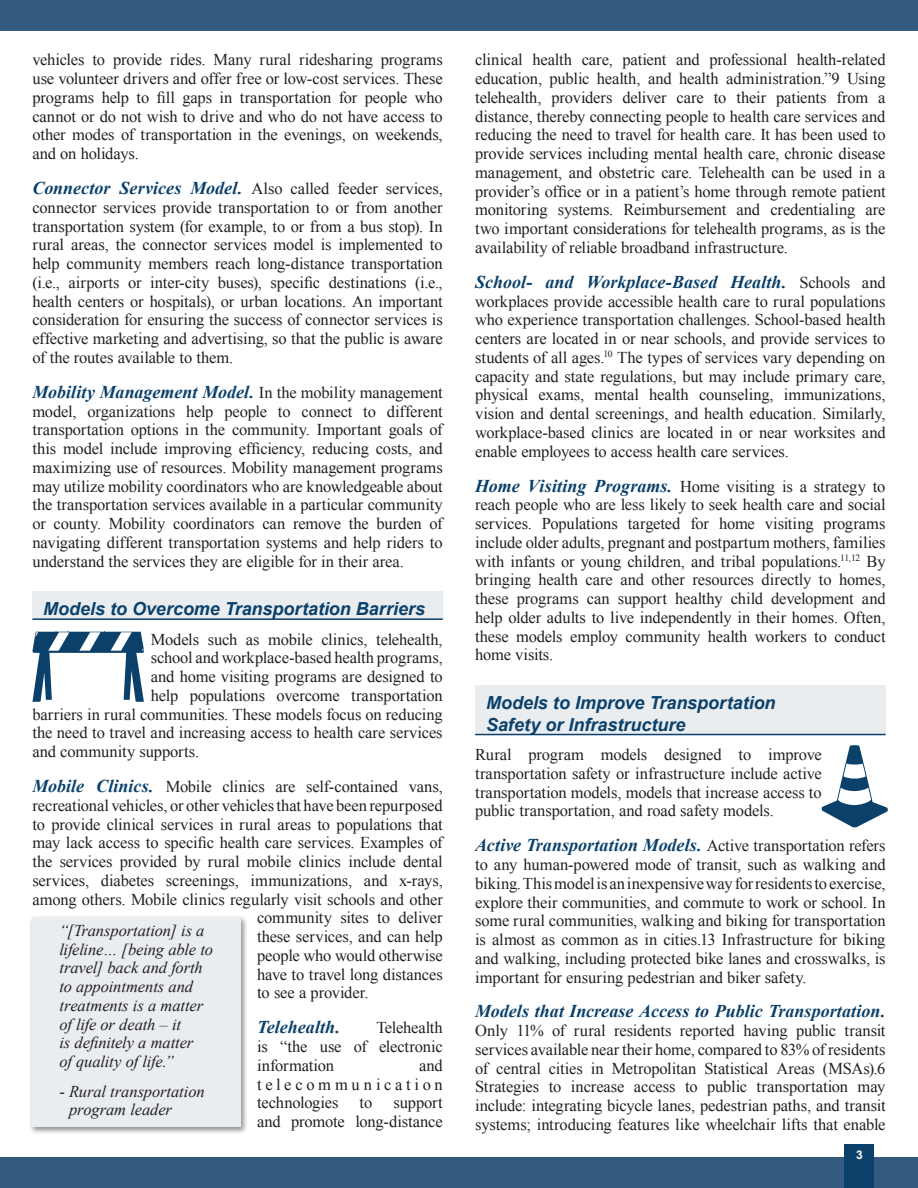
<style>
.page{position:relative;width:918px;height:1188px;background:#fff}
.page>*{position:absolute;margin:0;border:0;box-sizing:border-box;transform-origin:0 0}
.Body_Text_w_In-Line{font:italic 700 18px "Times New Roman";color:#0a406a}
.Heading_2{font:italic 700 18px/21.6px "Arial";color:#0a406a}
.Body_Text_w_In-Line-2{font:16.5px/18.8px "Times New Roman";letter-spacing:-.01em;color:#231f20;text-align:justify}
.Body_Text{font:16.5px/18.8px "Times New Roman";letter-spacing:-.01em;color:#231f20;text-align:justify}
.Callout_Text{font:italic 16.5px/18.8px "Times New Roman";letter-spacing:-.01em;color:#231f20}
.t1{font:700 12px "Arial";color:#fff}
.s1{font-weight:700;font-style:italic;font-size:18px;color:#0a406a}
.s2{font-weight:400;font-style:normal;font-size:16.5px;color:#231f20}
</style>
<div class="page">
<div style="left:0;top:0;width:918px;height:31px;background:#345a80"></div>
<div style="left:0;top:1157px;width:918px;height:31px;background:#345a80"></div>
<div style="left:844px;top:1145px;width:30px;height:43px;background:#0a406a"></div>
<div style="left:32px;top:591px;width:411px;height:28px;background:#eaedf0"></div>
<hr style="left:32px;top:618px;width:411px;height:2px;background:#0a406a">
<div style="left:475px;top:685px;width:411px;height:49px;background:#eaedf0"></div>
<hr style="left:475px;top:734px;width:411px;height:1px;background:#0a406a">
<div style="left:29px;top:914px;width:218px;height:220px;background:#231f20;opacity:.5"></div>
<div style="left:32px;top:917px;width:209px;height:161px;background:#eaedf0"></div>
<div style="left:32px;top:1078px;width:209px;height:49px;background:#eaedf0"></div>
<svg style="left:32px;top:632px;width:113px;height:70px"></svg>
<svg style="left:822px;top:745px;width:66px;height:82px"></svg>
<p class="Body_Text_w_In-Line-2" style="left:32px;top:50px;width:412px">vehicles to provide rides. Many rural ridesharing programs use volunteer drivers and offer free or low-cost services. These programs help to fill gaps in transportation for people who cannot or do not wish to drive and who do not have access to other modes of transportation in the evenings, on weekends, and on holidays.</p>
<p class="Body_Text_w_In-Line-2" style="left:32px;top:179px;width:412px"><span class="s1">Connector Services Model.</span> Also called feeder services, connector services provide transportation to or from another transportation system (for example, to or from a bus stop). In rural areas, the connector services model is implemented to help community members reach long-distance transportation (i.e., airports or inter-city buses), specific destinations (i.e., health centers or hospitals), or urban locations. An important consideration for ensuring the success of connector services is effective marketing and advertising, so that the public is aware of the routes available to them.</p>
<p class="Body_Text_w_In-Line" style="left:32px;top:379px;width:412px">Mobility Management Model. <span class="s2">In the mobility management</span></p>
<p class="Body_Text_w_In-Line-2" style="left:32px;top:401px;width:412px">model, organizations help people to connect to different transportation options in the community. Important goals of this model include improving efficiency, reducing costs, and maximizing use of resources. Mobility management programs may utilize mobility coordinators who are knowledgeable about the transportation services available in a particular community or county. Mobility coordinators can remove the burden of navigating different transportation systems and help riders to understand the services they are eligible for in their area.</p>
<p class="Heading_2" style="left:43px;top:599px;width:384px">Models to Overcome Transportation Barriers</p>
<p class="Body_Text" style="left:151px;top:630px;width:293px">Models such as mobile clinics, telehealth,</p>
<p class="Body_Text" style="left:151px;top:648px;width:293px">school and workplace-based health programs,</p>
<p class="Body_Text" style="left:151px;top:667px;width:293px">and home visiting programs are designed to</p>
<p class="Body_Text" style="left:151px;top:686px;width:293px">help populations overcome transportation</p>
<p class="Body_Text" style="left:32px;top:705px;width:412px">barriers in rural communities. These models focus on reducing</p>
<p class="Body_Text" style="left:32px;top:723px;width:412px">the need to travel and increasing access to health care services</p>
<p class="Body_Text" style="left:32px;top:742px;width:168px">and community supports.</p>
<p class="Body_Text_w_In-Line-2" style="left:32px;top:777px;width:412px"><span class="s1">Mobile Clinics.</span> Mobile clinics are self-contained vans,</p>
<p class="Body_Text_w_In-Line-2" style="left:32px;top:796px;width:412px">recreational vehicles, or other vehicles that have been repurposed</p>
<p class="Body_Text_w_In-Line-2" style="left:32px;top:815px;width:412px">to provide clinical services in rural areas to populations that</p>
<p class="Body_Text_w_In-Line-2" style="left:32px;top:833px;width:412px">may lack access to specific health care services. Examples of</p>
<p class="Body_Text_w_In-Line-2" style="left:32px;top:852px;width:412px">the services provided by rural mobile clinics include dental</p>
<p class="Body_Text_w_In-Line-2" style="left:32px;top:871px;width:412px">services, diabetes screenings, immunizations, and x-rays,</p>
<p class="Body_Text_w_In-Line-2" style="left:32px;top:890px;width:412px">among others. Mobile clinics regularly visit schools and other</p>
<p class="Body_Text_w_In-Line-2" style="left:257px;top:908px;width:187px">community sites to deliver</p>
<p class="Body_Text_w_In-Line-2" style="left:257px;top:927px;width:187px">these services, and can help</p>
<p class="Body_Text_w_In-Line-2" style="left:257px;top:946px;width:187px">people who would otherwise</p>
<p class="Body_Text_w_In-Line-2" style="left:257px;top:965px;width:187px">have to travel long distances</p>
<p class="Body_Text_w_In-Line-2" style="left:257px;top:983px;width:113px">to see a provider.</p>
<p class="Body_Text_w_In-Line" style="left:257px;top:1015px;width:85px">Telehealth.</p>
<p class="Callout_Text" style="left:59px;top:921px;width:155px">“[Transportation] is a lifeline… [being able to travel] back and forth to appointments and treatments is a matter of life or death – it<br>is definitely a matter<br>of quality of life.”</p>
<p class="Callout_Text" style="left:69px;top:1081px;width:137px;text-indent:-10px">- Rural transportation program leader</p>
<p class="Body_Text_w_In-Line-2" style="left:257px;top:1018px;width:187px;text-indent:120px">Telehealth is “the use of electronic information</p>
<p class="Body_Text_w_In-Line-2" style="left:257px;top:1056px;width:187px;text-indent:162px">and telecommunication technologies</p>
<p class="Body_Text_w_In-Line-2" style="left:257px;top:1093px;width:187px;text-align:right">support<br>and promote long-distance</p>
<p class="Body_Text_w_In-Line-2" style="left:360px;top:1093px;width:14px">to</p>
<p class="Body_Text_w_In-Line-2" style="left:475px;top:50px;width:412px">clinical health care, patient and professional health-related education, public health, and health administration.”9 Using telehealth, providers deliver care to their patients from a distance, thereby connecting people to health care services and reducing the need to travel for health care. It has been used to provide services including mental health care, chronic disease management, and obstetric care. Telehealth can be used in a provider’s office or in a patient’s home through remote patient monitoring systems. Reimbursement and credentialing are two important considerations for telehealth programs, as is the availability of reliable broadband infrastructure.</p>
<p class="Body_Text_w_In-Line" style="left:475px;top:269px;width:412px">School- and Workplace-Based Health. <span class="s2">Schools and</span></p>
<p class="Body_Text_w_In-Line-2" style="left:475px;top:291px;width:412px">workplaces provide accessible health care to rural populations who experience transportation challenges. School-based health centers are located in or near schools, and provide services to students of all ages.<sup>10</sup> The types of services vary depending on capacity and state regulations, but may include primary care, physical exams, mental health counseling, immunizations, vision and dental screenings, and health education. Similarly, workplace-based clinics are located in or near worksites and enable employees to access health care services.</p>
<p class="Body_Text_w_In-Line-2" style="left:475px;top:476px;width:412px"><span class="s1">Home Visiting Programs.</span> Home visiting is a strategy to reach people who are less likely to seek health care and social services. Populations targeted for home visiting programs include older adults, pregnant and postpartum mothers, families with infants or young children, and tribal populations.<sup>11,12</sup> By bringing health care and other resources directly to homes, these programs can support healthy child development and help older adults to live independently in their homes. Often, these models employ community health workers to conduct home visits.</p>
<p class="Heading_2" style="left:486px;top:693px;width:291px">Models to Improve Transportation<br>Safety or Infrastructure</p>
<p class="Body_Text" style="left:475px;top:745px;width:348px">Rural program models designed to improve transportation safety or infrastructure include active transportation models, models that increase access to public transportation, and road safety models.</p>
<p class="Body_Text_w_In-Line" style="left:475px;top:833px;width:412px">Active Transportation Models. <span class="s2">Active transportation refers</span></p>
<p class="Body_Text_w_In-Line-2" style="left:475px;top:855px;width:412px">to any human-powered mode of transit, such as walking and biking. This model is an inexpensive way for residents to exercise, explore their communities, and commute to work or school. In some rural communities, walking and biking for transportation is almost as common as in cities.13 Infrastructure for biking and walking, including protected bike lanes and crosswalks, is important for ensuring pedestrian and biker safety.</p>
<p class="Body_Text_w_In-Line" style="left:475px;top:999px;width:412px">Models that Increase Access to Public Transportation.</p>
<p class="Body_Text_w_In-Line-2" style="left:475px;top:1021px;width:412px">Only 11% of rural residents reported having public transit services available near their home, compared to 83% of residents of central cities in Metropolitan Statistical Areas (MSAs).6<br>Strategies to increase access to public transportation may include: integrating bicycle lanes, pedestrian paths, and transit systems; introducing features like wheelchair lifts that enable</p>
<p class="t1" style="left:856px;top:1147px;width:8px">3</p>
</div>
